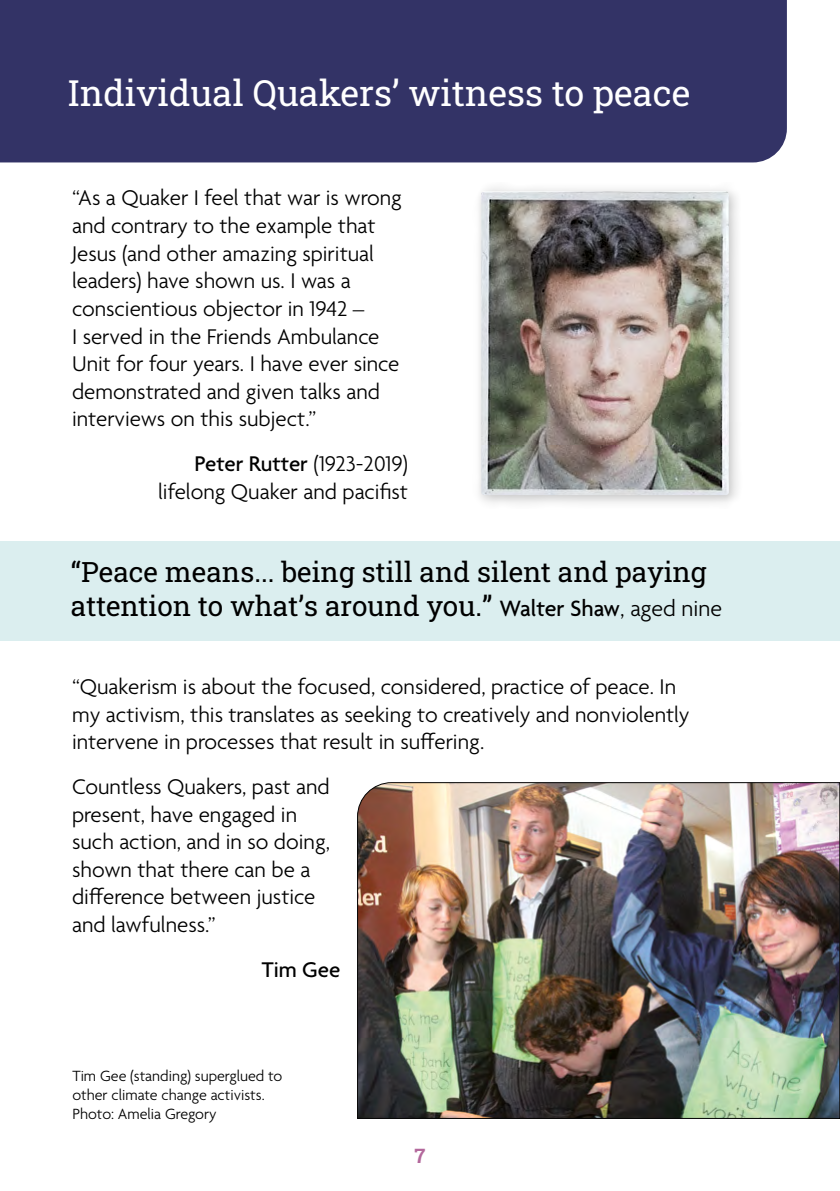
<style>
.page{position:relative;width:840px;height:1191px;background:#fff}
.page>*{position:absolute;margin:0;border:0;box-sizing:border-box;transform-origin:0 0}
.Heading{font:36px "Roboto Slab";color:#fff}
.Body{font:28px/33.6px "Roboto Slab";color:#000}
.Body-2{font:300 23px/27.6px "Agenda";color:#000}
.Body-3{font:500 23px "Agenda";color:#000}
.t1{font:20px "Roboto Slab";color:#b3689c}
.captions{font:300 16px/19.2px "Agenda";color:#000}
.s1{font-weight:500}
.s2{font-family:"Agenda";font-weight:500;font-size:24px}
.s3{font-family:"Agenda";font-weight:300;font-size:24px}
</style>
<div class="page">
<img style="left:357px;top:782px;width:482px;height:336px">
<div style="left:472px;top:183px;width:270px;height:326px;background:#000;opacity:.25"></div>
<img style="left:481px;top:191px;width:247px;height:304px">
<div style="left:0;top:0;width:786px;height:162px;background:#336"></div>
<div style="left:0;top:541px;width:839px;height:100px;background:#dbeeef"></div>
<p class="Heading" style="left:68px;top:69px;width:623px">Individual Quakers’ witness to peace</p>
<p class="Body-2" style="left:72px;top:186px;width:331px">“As a Quaker I feel that war is wrong and contrary to the example that<br>Jesus (and other amazing spiritual leaders) have shown us. I was a conscientious objector in 1942 –<br>I served in the Friends Ambulance<br>Unit for four years. I have ever since demonstrated and given talks and interviews on this subject.”</p>
<p class="Body-2" style="left:158px;top:451px;width:251px;text-align:right"><span class="s1">Peter Rutter</span> (1923-2019) lifelong Quaker and pacifist</p>
<p class="Body" style="left:71px;top:554px;width:652px">“Peace means... being still and silent and paying attention to what’s around you.” <span class="s2">Walter Shaw</span><span class="s3">, aged nine</span></p>
<p class="Body-2" style="left:72px;top:674px;width:618px">“Quakerism is about the focused, considered, practice of peace. In my activism, this translates as seeking to creatively and nonviolently intervene in processes that result in suffering.</p>
<p class="Body-2" style="left:72px;top:774px;width:259px">Countless Quakers, past and present, have engaged in such action, and in so doing, shown that there can be a difference between justice and lawfulness.”</p>
<p class="Body-3" style="left:262px;top:957px;width:80px">Tim Gee</p>
<p class="captions" style="left:72px;top:1066px;width:211px">Tim Gee (standing) superglued to other climate change activists.<br>Photo: Amelia Gregory</p>
<p class="t1" style="left:414px;top:1141px;width:12px">7</p>
</div>
